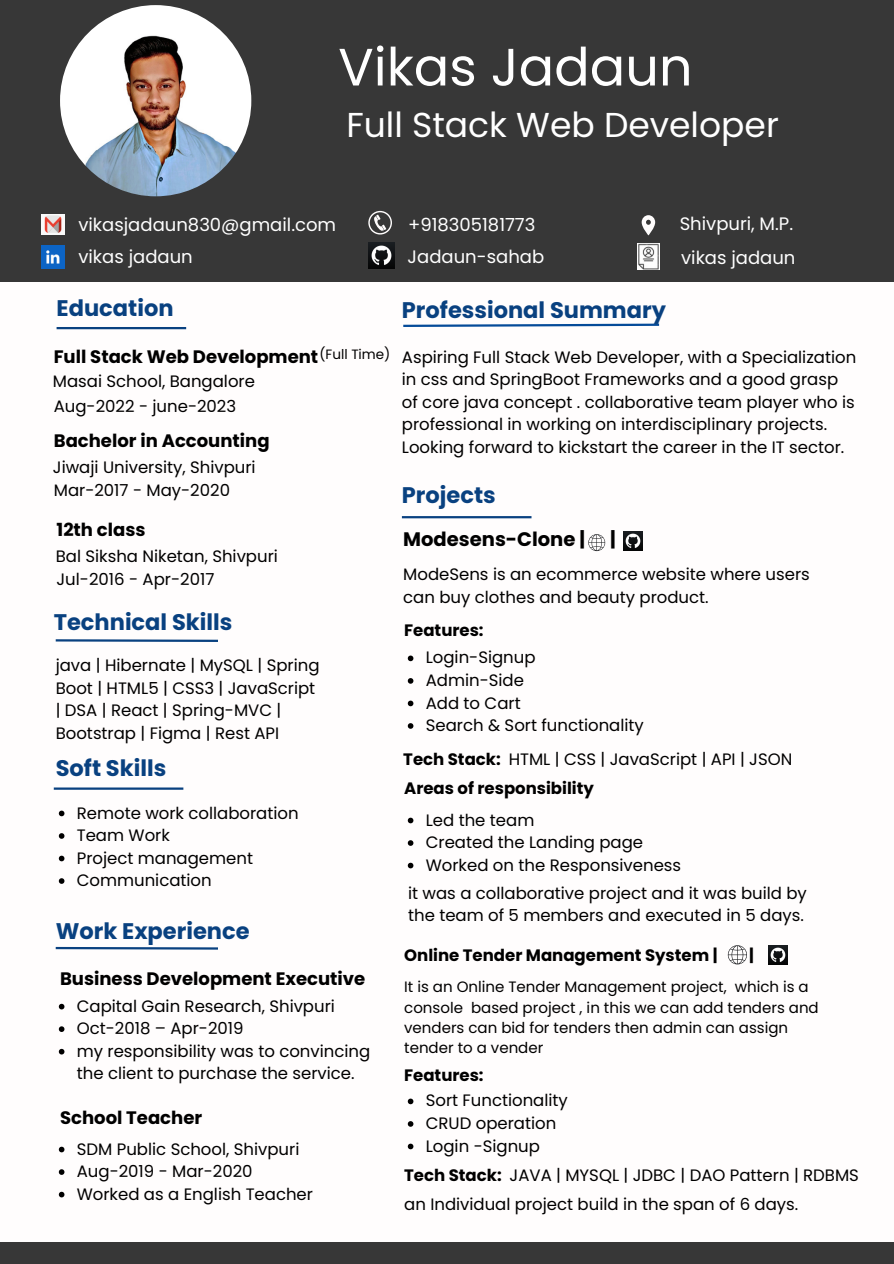
<style>
.page{position:relative;width:894px;height:1264px;background:#fff}
.page>*{position:absolute;margin:0;border:0;box-sizing:border-box;transform-origin:0 0}
.t1{font:52.5px "Poppins";color:#fff}
.t2{font:34.5px "Poppins";color:#fff}
.t3{font:700 22.5px "Poppins";color:#094180}
.t4{font:700 19.5px "Poppins";color:#000}
.t5{font:700 18px "Poppins";color:#000}
.t6{font:18px "Poppins";color:#fff}
.t7{font:16.5px/22.5px "Poppins";color:#000}
.t8{font:700 16.5px "Poppins";color:#000}
.t9{font:15px/20.2px "Poppins";color:#000}
.t10{font:13.5px "Poppins";color:#000}
.s1{font-weight:700}
</style>
<div class="page">
<div style="left:0;top:0;width:893px;height:282px;background:#373737"></div>
<div style="left:0;top:1242px;width:893px;height:21px;background:#373737"></div>
<img style="left:60px;top:5px;width:191px;height:191px;border-radius:50%">
<svg style="left:403px;top:323px;width:257px;height:4px"></svg>
<hr style="left:402px;top:516px;width:129px;height:2px;background:#094180">
<svg style="left:55px;top:639px;width:163px;height:3px"></svg>
<hr style="left:54px;top:787px;width:129px;height:2px;background:#094180">
<svg style="left:368px;top:211px;width:24px;height:23px"></svg>
<svg style="left:641px;top:215px;width:14px;height:20px"></svg>
<svg style="left:588px;top:534px;width:17px;height:17px"></svg>
<img style="left:368px;top:243px;width:26px;height:26px">
<img style="left:41px;top:245px;width:24px;height:24px">
<img style="left:41px;top:214px;width:24px;height:20px">
<img style="left:637px;top:244px;width:22px;height:26px">
<hr style="left:57px;top:327px;width:129px;height:2px;background:#094180">
<img style="left:623px;top:531px;width:19px;height:19px">
<svg style="left:59px;top:810px;width:5px;height:6px"></svg>
<svg style="left:59px;top:833px;width:5px;height:5px"></svg>
<svg style="left:59px;top:855px;width:5px;height:6px"></svg>
<svg style="left:59px;top:878px;width:5px;height:5px"></svg>
<svg style="left:407px;top:655px;width:6px;height:6px"></svg>
<svg style="left:407px;top:678px;width:6px;height:5px"></svg>
<svg style="left:407px;top:700px;width:6px;height:6px"></svg>
<svg style="left:407px;top:723px;width:6px;height:5px"></svg>
<svg style="left:55px;top:946px;width:163px;height:4px"></svg>
<svg style="left:59px;top:1003px;width:5px;height:6px"></svg>
<svg style="left:59px;top:1026px;width:5px;height:5px"></svg>
<svg style="left:59px;top:1048px;width:5px;height:6px"></svg>
<svg style="left:59px;top:1146px;width:5px;height:6px"></svg>
<svg style="left:59px;top:1169px;width:5px;height:5px"></svg>
<svg style="left:59px;top:1191px;width:5px;height:6px"></svg>
<svg style="left:407px;top:817px;width:6px;height:6px"></svg>
<svg style="left:407px;top:840px;width:6px;height:5px"></svg>
<svg style="left:407px;top:862px;width:6px;height:6px"></svg>
<img style="left:768px;top:945px;width:19px;height:19px">
<svg style="left:407px;top:1098px;width:6px;height:6px"></svg>
<svg style="left:407px;top:1121px;width:6px;height:5px"></svg>
<svg style="left:407px;top:1143px;width:6px;height:6px"></svg>
<svg style="left:727px;top:945px;width:19px;height:19px"></svg>
<p class="t1" style="left:338px;top:30px;width:356px">Vikas Jadaun</p>
<p class="t2" style="left:346px;top:100px;width:434px">Full Stack Web Developer</p>
<p class="t6" style="left:78px;top:212px;width:259px">vikasjadaun830@gmail.com</p>
<p class="t6" style="left:78px;top:244px;width:116px">vikas jadaun</p>
<p class="t6" style="left:407px;top:244px;width:138px">Jadaun-sahab</p>
<p class="t6" style="left:408px;top:212px;width:129px">+918305181773</p>
<p class="t6" style="left:679px;top:211px;width:115px">Shivpuri, M.P.</p>
<p class="t6" style="left:681px;top:245px;width:116px">vikas jadaun</p>
<p class="t3" style="left:57px;top:292px;width:118px">Education</p>
<p class="t10" style="left:319px;top:344px;width:72px">(Full Time)</p>
<p class="t5" style="left:54px;top:343px;width:266px">Full Stack Web Development</p>
<p class="t7" style="left:53px;top:370px;width:203px">Masai School, Bangalore</p>
<p class="t7" style="left:54px;top:395px;width:184px">Aug-2022 - june-2023</p>
<p class="t5" style="left:54px;top:428px;width:217px">Bachelor in Accounting</p>
<p class="t7" style="left:53px;top:455px;width:204px">Jiwaji University, Shivpuri</p>
<p class="t7" style="left:54px;top:479px;width:178px">Mar-2017 - May-2020</p>
<p class="t5" style="left:57px;top:516px;width:90px">12th class</p>
<p class="t7" style="left:56px;top:544px;width:224px">Bal Siksha Niketan, Shivpuri</p>
<p class="t7" style="left:57px;top:568px;width:159px">Jul-2016 - Apr-2017</p>
<p class="t3" style="left:54px;top:606px;width:180px">Technical Skills</p>
<p class="t7" style="left:56px;top:654px;width:265px">java | Hibernate | MySQL | Spring<br>Boot | HTML5 | CSS3 | JavaScript | DSA | React | Spring-MVC |<br>Bootstrap | Figma | Rest API</p>
<p class="t3" style="left:56px;top:752px;width:112px">Soft Skills</p>
<p class="t7" style="left:77px;top:801px;width:223px">Remote work collaboration</p>
<p class="t7" style="left:77px;top:824px;width:95px">Team Work</p>
<p class="t7" style="left:77px;top:846px;width:178px">Project management</p>
<p class="t7" style="left:77px;top:869px;width:136px">Communication</p>
<p class="t3" style="left:56px;top:914px;width:195px">Work Experience</p>
<p class="t5" style="left:60px;top:966px;width:307px">Business Development Executive</p>
<p class="t7" style="left:77px;top:994px;width:259px">Capital Gain Research, Shivpuri</p>
<p class="t7" style="left:77px;top:1017px;width:168px">Oct-2018 – Apr-2019</p>
<p class="t7" style="left:77px;top:1039px;width:295px">my responsibility was to convincing the client to purchase the service.</p>
<p class="t5" style="left:60px;top:1105px;width:144px">School Teacher</p>
<p class="t7" style="left:77px;top:1137px;width:224px">SDM Public School, Shivpuri</p>
<p class="t7" style="left:77px;top:1160px;width:177px">Aug-2019 - Mar-2020</p>
<p class="t7" style="left:77px;top:1182px;width:238px">Worked as a English Teacher</p>
<p class="t3" style="left:402px;top:294px;width:265px">Professional Summary</p>
<p class="t7" style="left:402px;top:345px;width:456px">Aspiring Full Stack Web Developer, with a Specialization in css and SpringBoot Frameworks and a good grasp of core java concept . collaborative team player who is professional in working on interdisciplinary projects.<br>Looking forward to kickstart the career in the IT sector.</p>
<p class="t3" style="left:402px;top:479px;width:95px">Projects</p>
<p class="t4" style="left:403px;top:525px;width:183px">Modesens-Clone |</p>
<p class="t4" style="left:610px;top:525px;width:7px">|</p>
<p class="t7" style="left:403px;top:563px;width:408px">ModeSens is an ecommerce website where users can buy clothes and beauty product.</p>
<p class="t8" style="left:404px;top:618px;width:81px">Features:</p>
<p class="t7" style="left:425px;top:646px;width:111px">Login-Signup</p>
<p class="t7" style="left:425px;top:669px;width:100px">Admin-Side</p>
<p class="t7" style="left:425px;top:691px;width:96px">Add to Cart</p>
<p class="t7" style="left:425px;top:714px;width:219px">Search &amp; Sort functionality</p>
<p class="t7" style="left:403px;top:748px;width:390px"><span class="s1">Tech Stack:</span> HTML | CSS | JavaScript | API | JSON</p>
<p class="t8" style="left:404px;top:777px;width:191px">Areas of responsibility</p>
<p class="t7" style="left:425px;top:808px;width:110px">Led the team</p>
<p class="t7" style="left:425px;top:831px;width:219px">Created the Landing page</p>
<p class="t7" style="left:425px;top:853px;width:257px">Worked on the Responsiveness</p>
<p class="t7" style="left:408px;top:881px;width:400px">it was a collaborative project and it was build by the team of 5 members and executed in 5 days.</p>
<p class="t8" style="left:404px;top:943px;width:315px">Online Tender Management System |</p>
<p class="t8" style="left:748px;top:943px;width:6px">|</p>
<p class="t9" style="left:404px;top:977px;width:416px">It is an Online Tender Management project, which is a console based project , in this we can add tenders and venders can bid for tenders then admin can assign</p>
<p class="t9" style="left:404px;top:1037px;width:141px">tender to a vender</p>
<p class="t8" style="left:404px;top:1063px;width:81px">Features:</p>
<p class="t7" style="left:425px;top:1089px;width:144px">Sort Functionality</p>
<p class="t7" style="left:425px;top:1111px;width:132px">CRUD operation</p>
<p class="t7" style="left:425px;top:1134px;width:116px">Login -Signup</p>
<p class="t7" style="left:404px;top:1163px;width:456px"><span class="s1">Tech Stack:</span> JAVA | MYSQL | JDBC | DAO Pattern | RDBMS</p>
<p class="t7" style="left:404px;top:1193px;width:395px">an Individual project build in the span of 6 days.</p>
</div>
